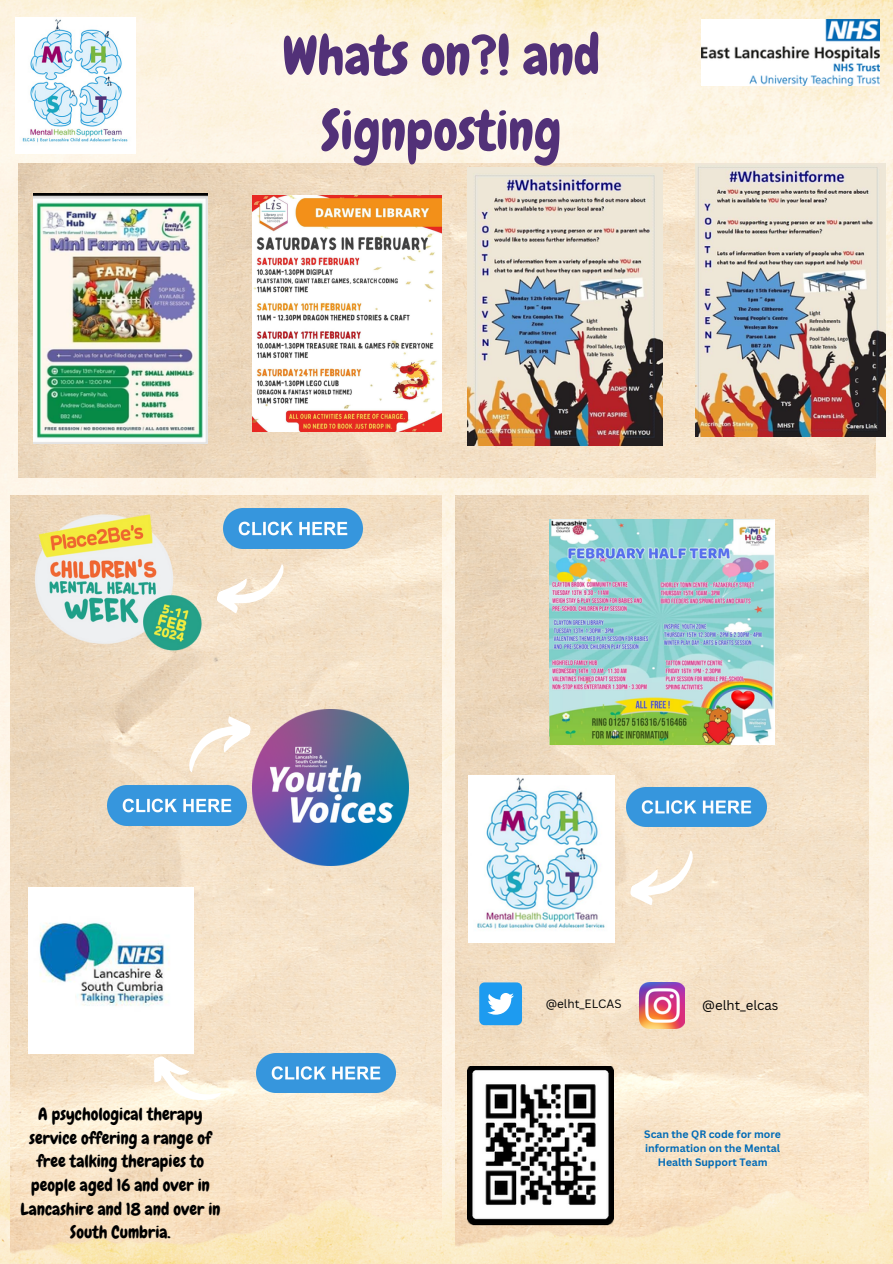
<style>
.page{position:relative;width:893px;height:1264px;background:#fff}
.page>*{position:absolute;margin:0;border:0;box-sizing:border-box;transform-origin:0 0}
.t1{font:54.15px/75.3px "Chewy";color:#523178;text-align:center}
.t2{font:17.1px/23.7px "Chewy";color:#000;text-align:center}
.t3{font:13.2px "Canva Sans";color:#000}
.t4{font:11.7px "Canva Sans";color:#000}
.t5{font:700 10.5px/14px "Canva Sans";color:#006ab6;text-align:center}
</style>
<div class="page">
<img style="left:0;top:0;width:892px;height:1263px">
<img style="left:701px;top:19px;width:178px;height:67px">
<img style="left:16px;top:17px;width:119px;height:137px">
<img style="left:19px;top:163px;width:856px;height:314px">
<img style="left:10px;top:495px;width:431px;height:767px">
<img style="left:455px;top:495px;width:413px;height:755px">
<img style="left:256px;top:1053px;width:140px;height:39px">
<svg style="left:144px;top:1053px;width:79px;height:60px"></svg>
<img style="left:626px;top:787px;width:140px;height:39px">
<svg style="left:216px;top:561px;width:77px;height:57px"></svg>
<img style="left:223px;top:509px;width:140px;height:39px">
<svg style="left:627px;top:847px;width:77px;height:64px"></svg>
<img style="left:28px;top:887px;width:166px;height:166px">
<img style="left:33px;top:194px;width:174px;height:250px">
<img style="left:252px;top:195px;width:189px;height:237px">
<img style="left:467px;top:167px;width:195px;height:278px">
<img style="left:695px;top:163px;width:190px;height:274px">
<img style="left:19px;top:512px;width:197px;height:140px">
<img style="left:549px;top:519px;width:225px;height:225px">
<img style="left:468px;top:775px;width:147px;height:167px">
<img style="left:252px;top:709px;width:156px;height:157px">
<img style="left:107px;top:785px;width:140px;height:40px">
<svg style="left:177px;top:709px;width:77px;height:66px"></svg>
<img style="left:639px;top:982px;width:45px;height:46px">
<div style="left:479px;top:982px;width:43px;height:43px;background:#1d9bf0;border-radius:5px"></div>
<svg style="left:487px;top:993px;width:27px;height:21px"></svg>
<img style="left:467px;top:1066px;width:146px;height:164px">
<p class="t1" style="left:282px;top:18px;width:319px">Whats on?! and<br>Signposting</p>
<p class="t2" style="left:21px;top:1102px;width:201px">A psychological therapy service offering a range of free talking therapies to people aged 16 and over in<br>Lancashire and 18 and over in<br>South Cumbria.</p>
<p class="t4" style="left:545px;top:995px;width:77px">@elht_ELCAS</p>
<h2 class="t3" style="left:702px;top:995px;width:78px">@elht_elcas</h2>
<p class="t5" style="left:644px;top:1126px;width:138px">Scan the QR code for more information on the Mental<br>Health Support Team</p>
</div>
